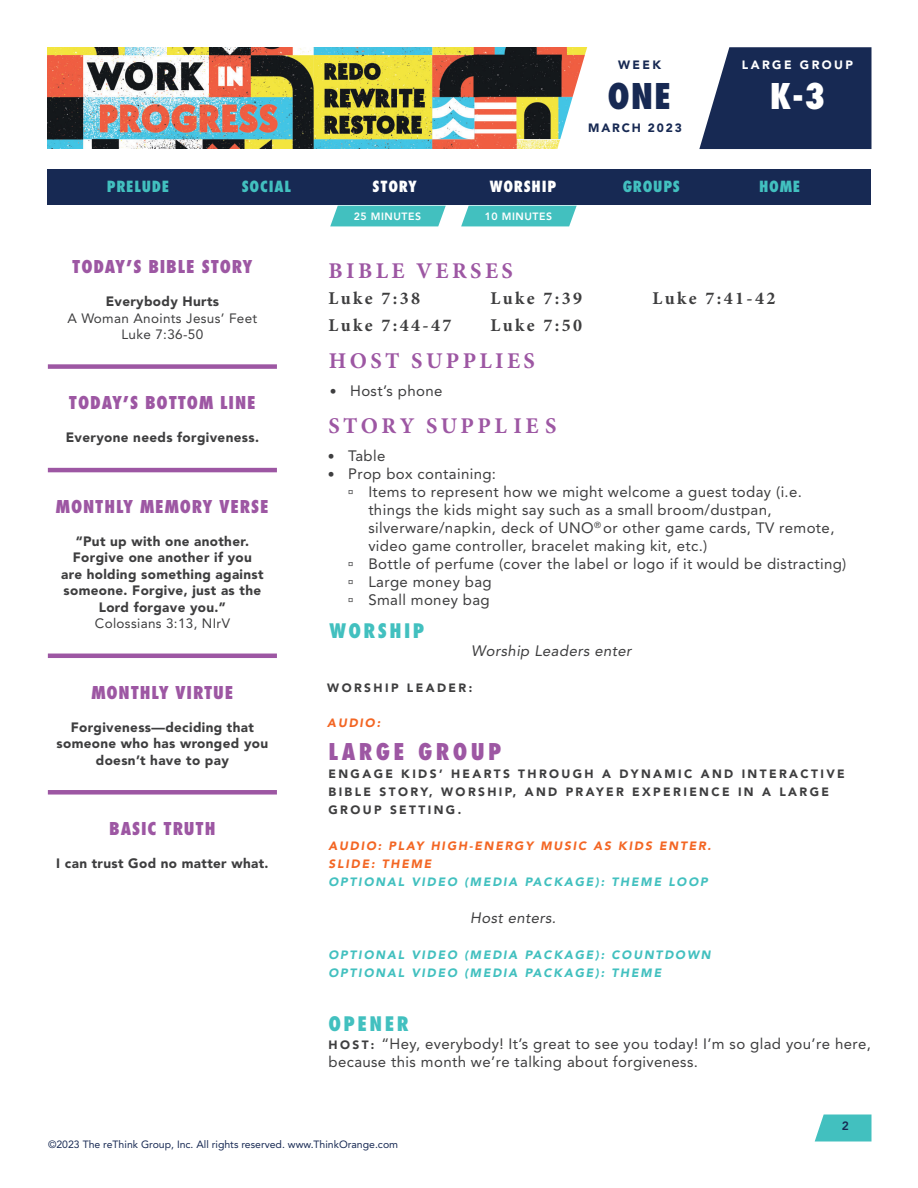
<style>
.page{position:relative;width:918px;height:1188px;background:#fff}
.page>*{position:absolute;margin:0;border:0;box-sizing:border-box;transform-origin:0 0}
.t1{font:800 condensed 34.5px "Futura Std";color:#172953}
.t2{font:800 condensed 34.5px "Futura Std";color:#fff}
.Paragraph_Style_1{font:700 22.5px "Minion Pro";letter-spacing:.15em;color:#9d57a3}
.t3{font:800 condensed 22.5px "Futura Std";letter-spacing:.15em;color:#9d57a3}
.t4{font:800 condensed 19.5px "Futura Std";letter-spacing:.125em;color:#42c0bf}
.Paragraph_Style_1-2{font:700 18px "Minion Pro";letter-spacing:.135em;color:#3e3e3f}
.t5{font:800 condensed 17.25px "Futura Std";letter-spacing:.05em;color:#9d57a3}
.t6{font:15px/18px "Avenir LT Std";letter-spacing:.025em;color:#3e3e3f}
.BODY_INDENT{font:italic 15px "Avenir LT Std";letter-spacing:.025em;color:#3e3e3f}
.t7{font:800 condensed 15px "Futura Std";letter-spacing:.05em;color:#42c0bf}
.t8{font:800 condensed 15px "Futura Std";letter-spacing:.05em;color:#fff}
.t9{font:900 13.5px/16.5px "Avenir LT Std";letter-spacing:.025em;color:#3e3e3f;text-align:center}
.t10{font:13.5px/16.2px "Avenir LT Std";letter-spacing:.025em;color:#3e3e3f;text-align:center}
.t11{font:900 12px/18px "Avenir LT Std";letter-spacing:.2em;color:#3e3e3f}
.t12{font:italic 900 12px/18px "Avenir LT Std";letter-spacing:.15em;color:#42c0bf}
.t13{font:italic 900 12px/18px "Avenir LT Std";letter-spacing:.15em;color:#f36624}
.t14{font:900 12px "Avenir LT Std";letter-spacing:.15em;color:#172953}
.t15{font:900 12px "Avenir LT Std";letter-spacing:.2em;color:#fff}
.t16{font:800 12px "Avenir LT Std";color:#172953}
.t17{font:10.5px "Avenir LT Std";color:#172953}
.t18{font:800 10.5px "Avenir LT Std";letter-spacing:.05em;color:#fff}
.s1{font-family:"Avenir";font-size:13.5px}
.s2{font-weight:900;font-size:12px}
</style>
<div class="page">
<img style="left:47px;top:47px;width:510px;height:102px">
<svg style="left:815px;top:1114px;width:57px;height:28px;background:#57c7c6"></svg>
<svg style="left:557px;top:47px;width:315px;height:102px"></svg>
<div style="left:48px;top:364px;width:229px;height:5px;background:#9d57a3"></div>
<hr style="left:48px;top:468px;width:229px;height:4px;background:#9d57a3">
<hr style="left:48px;top:654px;width:229px;height:4px;background:#9d57a3">
<div style="left:48px;top:790px;width:229px;height:5px;background:#9d57a3"></div>
<svg style="left:330px;top:206px;width:116px;height:20px;background:#4fc4c3"></svg>
<svg style="left:461px;top:206px;width:116px;height:20px;background:#4fc4c3"></svg>
<div style="left:47px;top:170px;width:824px;height:36px;background:#172953"></div>
<p class="t14" style="left:618px;top:58px;width:44px">WEEK</p>
<p class="t15" style="left:742px;top:58px;width:113px">LARGE GROUP</p>
<h1 class="t1" style="left:608px;top:75px;width:65px">ONE</h1>
<h1 class="t2" style="left:770px;top:75px;width:57px">K-3</h1>
<p class="t14" style="left:588px;top:121px;width:95px">MARCH 2023</p>
<p class="t7" style="left:107px;top:177px;width:64px">PRELUDE</p>
<p class="t7" style="left:242px;top:177px;width:51px">SOCIAL</p>
<p class="t8" style="left:373px;top:177px;width:46px">STORY</p>
<p class="t8" style="left:490px;top:177px;width:68px">WORSHIP</p>
<p class="t7" style="left:623px;top:177px;width:59px">GROUPS</p>
<p class="t7" style="left:759px;top:177px;width:43px">HOME</p>
<p class="t5" style="left:72px;top:256px;width:182px">TODAY’S BIBLE STORY</p>
<p class="t9" style="left:106px;top:293px;width:115px">Everybody Hurts</p>
<p class="t10" style="left:67px;top:310px;width:191px">A Woman Anoints Jesus’ Feet<br>Luke 7:36-50</p>
<p class="t5" style="left:69px;top:392px;width:188px">TODAY’S BOTTOM LINE</p>
<p class="t9" style="left:66px;top:429px;width:195px">Everyone needs forgiveness.</p>
<p class="t5" style="left:56px;top:496px;width:214px">MONTHLY MEMORY VERSE</p>
<p class="t9" style="left:61px;top:533px;width:204px">“Put up with one another.<br>Forgive one another if you are holding something against someone. Forgive, just as the<br>Lord forgave you.”</p>
<p class="t10" style="left:95px;top:615px;width:137px">Colossians 3:13, NIrV</p>
<p class="t5" style="left:91px;top:681px;width:143px">MONTHLY VIRTUE</p>
<p class="t9" style="left:57px;top:719px;width:213px">Forgiveness—deciding that someone who has wronged you doesn’t have to pay</p>
<p class="t5" style="left:109px;top:818px;width:108px">BASIC TRUTH</p>
<p class="t9" style="left:56px;top:855px;width:214px">I can trust God no matter what.</p>
<p class="t18" style="left:354px;top:210px;width:69px">25 MINUTES</p>
<p class="t18" style="left:485px;top:210px;width:69px">10 MINUTES</p>
<p class="Paragraph_Style_1" style="left:328px;top:255px;width:186px">BIBLE VERSES</p>
<p class="Paragraph_Style_1-2" style="left:328px;top:286px;width:93px">Luke 7:38</p>
<p class="Paragraph_Style_1-2" style="left:490px;top:286px;width:93px">Luke 7:39</p>
<p class="Paragraph_Style_1-2" style="left:652px;top:286px;width:125px">Luke 7:41-42</p>
<p class="Paragraph_Style_1-2" style="left:329px;top:313px;width:125px">Luke 7:44-47</p>
<p class="Paragraph_Style_1-2" style="left:490px;top:313px;width:93px">Luke 7:50</p>
<h2 class="Paragraph_Style_1" style="left:329px;top:345px;width:208px">HOST SUPPLIES</h2>
<p class="t6" style="left:330px;top:382px;width:114px"><span class="s1">•</span> Host’s phone</p>
<h2 class="Paragraph_Style_1" style="left:328px;top:410px;width:230px">STORY SUPPL IE S</h2>
<p class="t6" style="left:328px;top:447px;width:59px"><span class="s1">•</span> Table</p>
<p class="t6" style="left:368px;top:465px;width:480px;text-indent:-40px"><span class="s1">•</span> Prop box containing:<br>Items to represent how we might welcome a guest today (i.e. things the kids might say such as a small broom/dustpan, silverware/napkin, deck of UNO<sup>®</sup> or other game cards, TV remote, video game controller, bracelet making kit, etc.)<br>Bottle of perfume (cover the label or logo if it would be distracting)<br>Large money bag<br>Small money bag</p>
<h3 class="t4" style="left:329px;top:618px;width:96px">WORSHIP</h3>
<p class="BODY_INDENT" style="left:471px;top:642px;width:162px">Worship Leaders enter</p>
<p class="t11" style="left:327px;top:678px;width:146px">WORSHIP LEADER:</p>
<p class="t13" style="left:327px;top:714px;width:54px">AUDIO:</p>
<h2 class="t3" style="left:328px;top:737px;width:174px">LARGE GROUP</h2>
<p class="t11" style="left:328px;top:765px;width:518px">ENGAGE KIDS’ HEARTS THROUGH A DYNAMIC AND INTERACTIVE<br>BIBLE STORY, WORSHIP, AND PRAYER EXPERIENCE IN A LARGE<br>GROUP SETTING.</p>
<p class="t13" style="left:328px;top:837px;width:384px">AUDIO: PLAY HIGH-ENERGY MUSIC AS KIDS ENTER.<br>SLIDE: THEME</p>
<p class="t12" style="left:328px;top:873px;width:381px">OPTIONAL VIDEO (MEDIA PACKAGE): THEME LOOP</p>
<p class="BODY_INDENT" style="left:470px;top:909px;width:87px">Host enters.</p>
<p class="t12" style="left:328px;top:946px;width:384px">OPTIONAL VIDEO (MEDIA PACKAGE): COUNTDOWN<br>OPTIONAL VIDEO (MEDIA PACKAGE): THEME</p>
<h3 class="t4" style="left:328px;top:1011px;width:82px">OPENER</h3>
<p class="t6" style="left:328px;top:1035px;width:544px"><span class="s2">H O S T :</span> “Hey, everybody! It’s great to see you today! I’m so glad you’re here, because this month we’re talking about forgiveness.</p>
<p class="t16" style="left:842px;top:1118px;width:9px">2</p>
<p class="t17" style="left:48px;top:1138px;width:352px">©2023 The reThink Group, Inc. All rights reserved. www.ThinkOrange.com</p>
</div>
